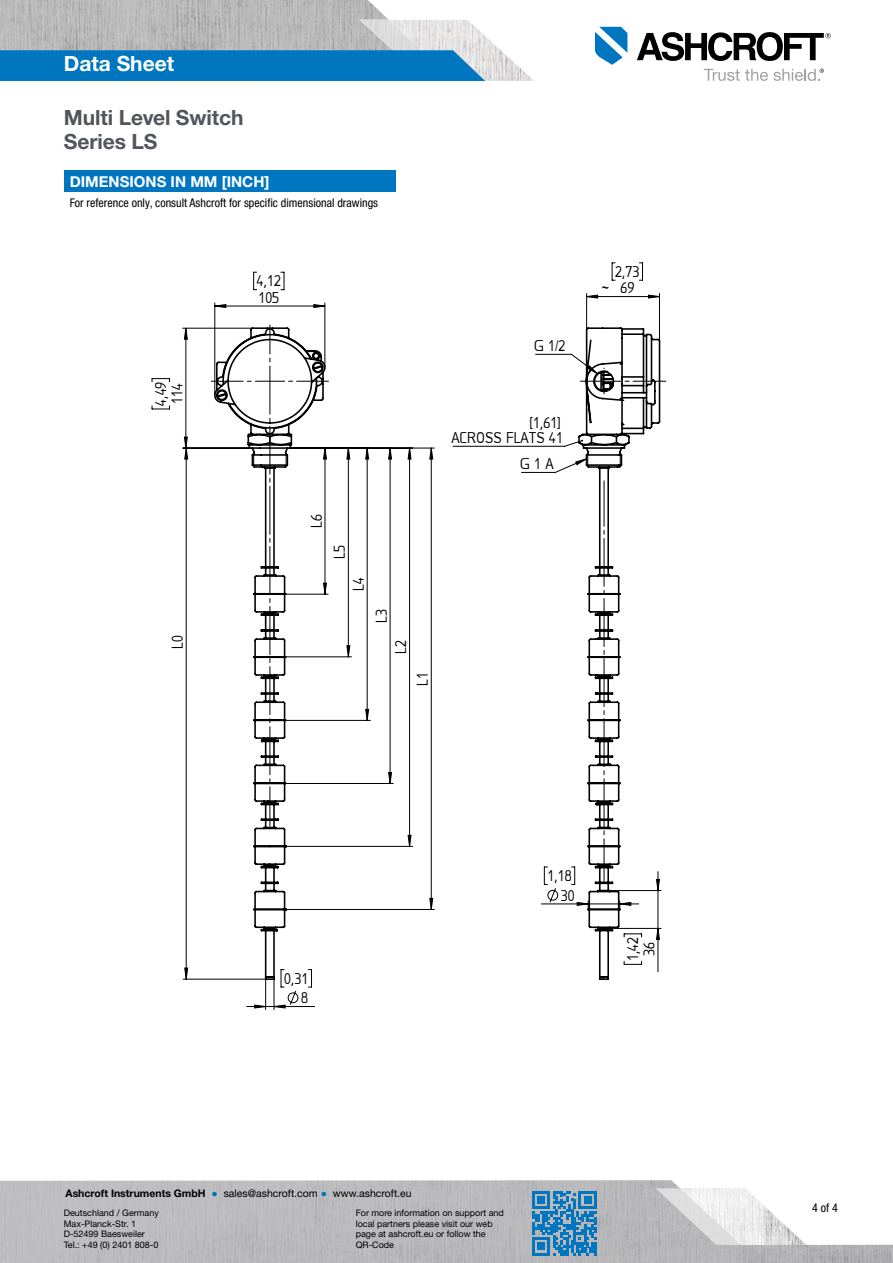
<style>
.page{position:relative;width:893px;height:1263px;background:#fff}
.page>*{position:absolute;margin:0;border:0;box-sizing:border-box;transform-origin:0 0}
.t1{font:700 21px/24px "Helvetica Neue LT Pro";letter-spacing:-.005em;color:#52555b}
.t2{font:700 21px "Helvetica Neue LT Pro";color:#fff}
.t3{font:15.15px/16.4px "Cv ISO";color:#000;text-align:right}
.t4{font:700 15px "Helvetica Neue LT Pro";color:#fff}
.t5{font:condensed 12px "Helvetica Neue LT Pro";color:#000}
.t6{font:10.5px "Helvetica Neue LT Pro";color:#000}
.t7{font:9px/10.8px "Helvetica Neue LT Pro";color:#000}
.s1{font-weight:700}
.s2{font-family:"Arial";font-weight:700;color:#0072bc}
</style>
<div class="page">
<img style="left:0;top:0;width:395px;height:20px">
<svg style="left:595px;top:27px;width:32px;height:38px"></svg>
<svg style="left:637px;top:32px;width:194px;height:29px"></svg>
<svg style="left:0;top:20px;width:534px;height:61px;background:#70a4c5"></svg>
<svg style="left:704px;top:69px;width:120px;height:12px"></svg>
<svg style="left:0;top:1180px;width:893px;height:83px;fill:#bcbcbe"></svg>
<svg style="left:655px;top:1188px;width:110px;height:57px"></svg>
<svg style="left:429px;top:1185px;width:168px;height:70px;background:#90a9bb"></svg>
<div style="left:64px;top:171px;width:331px;height:21px;background:#0076c0"></div>
<hr style="left:85px;top:254px;width:657px;height:1px;background:#000">
<hr style="left:85px;top:254px;width:1px;height:780px;background:#000">
<hr style="left:85px;top:1060px;width:657px;height:1px;background:#000">
<hr style="left:892px;top:254px;width:1px;height:780px;background:#000">
<hr style="left:744px;top:921px;width:1px;height:113px;background:#000">
<svg style="left:253px;top:272px;width:4px;height:18px"></svg>
<svg style="left:281px;top:272px;width:4px;height:18px"></svg>
<svg style="left:612px;top:263px;width:3px;height:18px"></svg>
<svg style="left:639px;top:263px;width:4px;height:18px"></svg>
<svg style="left:152px;top:406px;width:18px;height:4px"></svg>
<svg style="left:152px;top:378px;width:18px;height:4px"></svg>
<hr style="left:214px;top:303px;width:1px;height:92px;background:#000">
<hr style="left:265px;top:977px;width:1px;height:33px;background:#000">
<hr style="left:274px;top:977px;width:1px;height:33px;background:#000">
<hr style="left:586px;top:293px;width:1px;height:37px;background:#000">
<hr style="left:659px;top:293px;width:1px;height:48px;background:#000">
<hr style="left:183px;top:328px;width:70px;height:1px;background:#000">
<hr style="left:183px;top:448px;width:66px;height:1px;background:#000">
<hr style="left:183px;top:979px;width:83px;height:1px;background:#000">
<svg style="left:184px;top:328px;width:393px;height:651px"></svg>
<svg style="left:213px;top:326px;width:113px;height:655px"></svg>
<svg style="left:577px;top:326px;width:84px;height:654px"></svg>
<h1 class="t2" style="left:64px;top:50px;width:112px">Data Sheet</h1>
<h1 class="t1" style="left:64px;top:105px;width:181px">Multi Level Switch<br>Series LS</h1>
<h3 class="t4" style="left:70px;top:172px;width:201px">DIMENSIONS IN MM [INCH]</h3>
<h3 class="t5" style="left:70px;top:196px;width:310px">For reference only, consult Ashcroft for specific dimensional drawings</h3>
<h2 class="t3" style="left:152px;top:406px;width:26px;text-align:left;rotate:-90deg">4,49<br>114</h2>
<h2 class="t3" style="left:169px;top:649px;width:15px;rotate:-90deg">L0</h2>
<h2 class="t3" style="left:257px;top:273px;width:26px;text-align:left">4,12<br>105</h2>
<h2 class="t3" style="left:534px;top:337px;width:33px">G 1/2</h2>
<h2 class="t3" style="left:308px;top:528px;width:15px;rotate:-90deg">L6</h2>
<h2 class="t3" style="left:331px;top:559px;width:15px;rotate:-90deg">L5</h2>
<h2 class="t3" style="left:350px;top:591px;width:15px;rotate:-90deg">L4</h2>
<h2 class="t3" style="left:373px;top:623px;width:15px;rotate:-90deg">L3</h2>
<h2 class="t3" style="left:393px;top:654px;width:15px;rotate:-90deg">L2</h2>
<h2 class="t3" style="left:414px;top:686px;width:15px;rotate:-90deg">L1</h2>
<h2 class="t3" style="left:451px;top:416px;width:113px;line-height:14.2px">[1,61]<br>ACROSS FLATS 41</h2>
<h2 class="t3" style="left:520px;top:455px;width:35px">G 1 A</h2>
<h2 class="t3" style="left:615px;top:263px;width:26px;text-align:center">2,73<br>69</h2>
<h2 class="t3" style="left:602px;top:279px;width:9px">~</h2>
<h2 class="t3" style="left:284px;top:968px;width:26px;line-height:19.5px">0,31<br>8</h2>
<h2 class="t3" style="left:547px;top:866px;width:29px;line-height:19.5px">1,18<br>30</h2>
<h2 class="t3" style="left:625px;top:961px;width:26px;text-align:center;rotate:-90deg">1,42<br>36</h2>
<p class="t6" style="left:65px;top:1186px;width:348px"><span class="s1">Ashcroft Instruments GmbH</span> <span class="s2">●</span> sales@ashcroft.com <span class="s2">●</span> www.ashcroft.eu</p>
<p class="t7" style="left:356px;top:1207px;width:150px">For more information on support and local partners please visit our web page at ashcroft.eu or follow the<br>QR-Code</p>
<p class="t7" style="left:64px;top:1207px;width:97px">Deutschland / Germany<br>Max-Planck-Str. 1<br>D-52499 Baesweiler<br>Tel.: +49 (0) 2401 808-0</p>
<h3 class="t5" style="left:812px;top:1201px;width:27px">4 of 4</h3>
</div>
